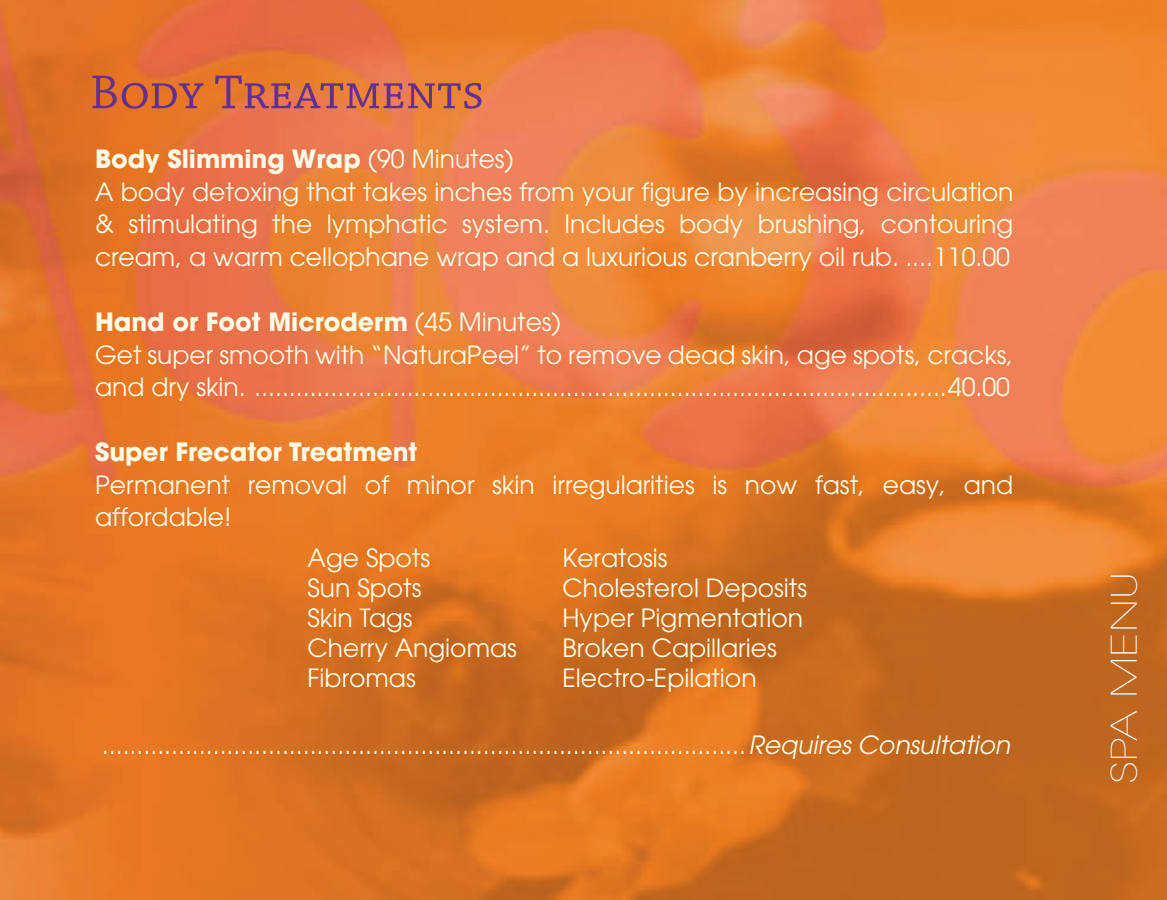
<style>
.page{position:relative;width:1167px;height:900px;background:#fff}
.page>*{position:absolute;margin:0;border:0;box-sizing:border-box;transform-origin:0 0}
.t1{font:50px "Chaparral MM SC 390 11";color:#652f90}
.t2{font:200 35px "Avant Garde";color:#fff;scale:1.27 1}
.t3{font:25px/30px "Avant Garde";color:#fffde5}
.t4{font:700 25px "Avant Garde";color:#fffde5}
.s1{font-weight:700}
.s2{font-style:italic}
</style>
<div class="page">
<img style="left:0;top:0;width:1167px;height:899px">
<h1 class="t1" style="left:90px;top:64px;width:396px">Body Treatments</h1>
<p class="t3" style="left:95px;top:143px;width:920px;line-height:32.5px"><span class="s1">Body Slimming Wrap</span> (90 Minutes)<br>A body detoxing that takes inches from your figure by increasing circulation &amp; stimulating the lymphatic system. Includes body brushing, contouring cream, a warm cellophane wrap and a luxurious cranberry oil rub. ....110.00</p>
<p class="t3" style="left:95px;top:305px;width:920px;line-height:32.5px"><span class="s1">Hand or Foot Microderm</span> (45 Minutes)<br>Get super smooth with “NaturaPeel” to remove dead skin, age spots, cracks, and dry skin. ....................................................................................................40.00</p>
<p class="t4" style="left:95px;top:435px;width:324px">Super Frecator Treatment</p>
<p class="t3" style="left:95px;top:468px;width:920px;line-height:32.5px">Permanent removal of minor skin irregularities is now fast, easy, and affordable!</p>
<p class="t3" style="left:308px;top:542px;width:211px">Age Spots<br>Sun Spots<br>Skin Tags<br>Cherry Angiomas<br>Fibromas</p>
<p class="t3" style="left:563px;top:542px;width:246px">Keratosis<br>Cholesterol Deposits<br>Hyper Pigmentation<br>Broken Capillaries<br>Electro-Epilation</p>
<p class="t3" style="left:102px;top:729px;width:910px">.............................................................................................<span class="s2">Requires Consultation</span></p>
<h2 class="t2" style="left:1104px;top:783px;width:168px;rotate:-90deg">SPA MENU</h2>
</div>
